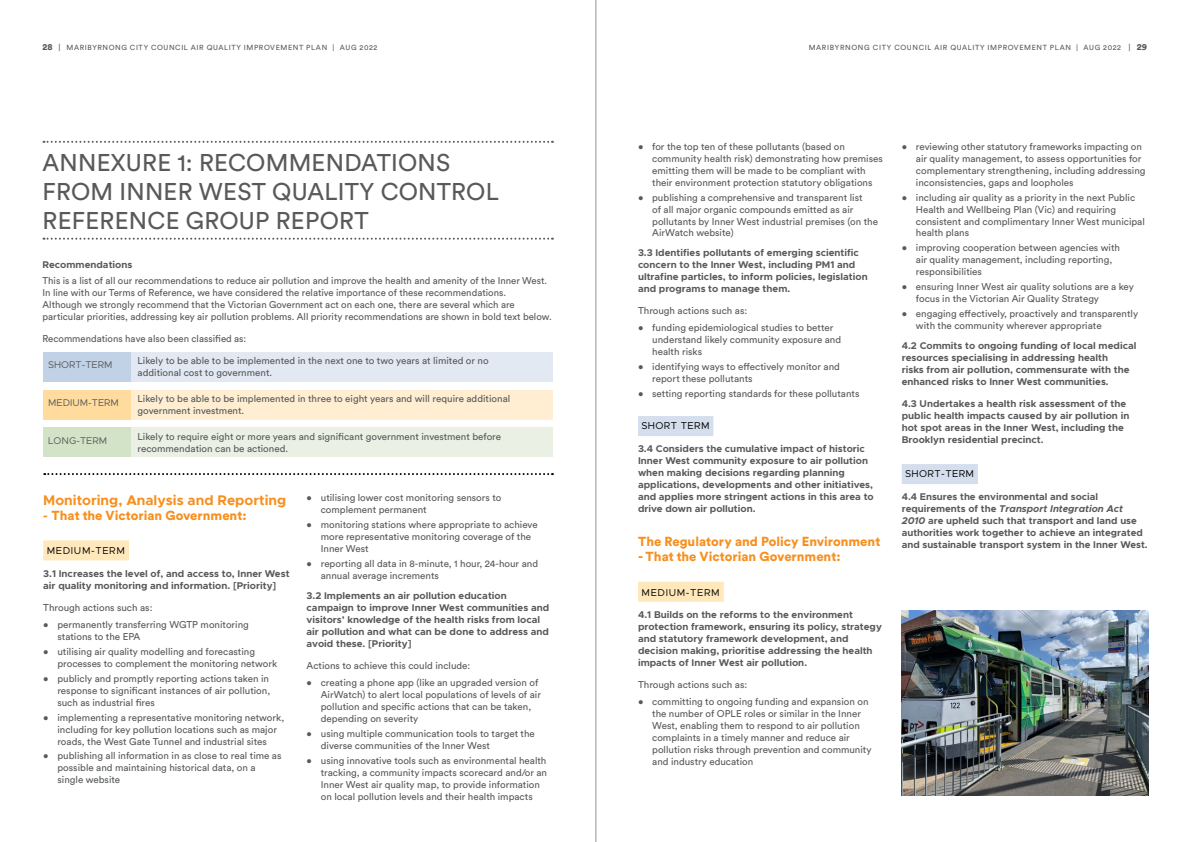
<style>
.page{position:relative;width:1191px;height:842px;background:#fff}
.page>*{position:absolute;margin:0;border:0;box-sizing:border-box;transform-origin:0 0}
.t1{font:24px/29px "Circular Std";letter-spacing:.01em;color:#58595b}
.t2{font:700 14px "Metropolis";color:#f78f1e}
.t3{font:900 13px "Circular Std";color:#f78f1e}
.t4{font:10px "Metropolis";letter-spacing:.06em;color:#000}
.t5{font:10px "Metropolis";letter-spacing:.04em;color:#000}
.t6{font:9.8px/12px "Circular Std";color:#58595b}
.t7{font:700 9.8px/12px "Metropolis";color:#58595b}
.t8{font:9.8px "Metropolis";color:#58595b}
.t9{font:7.3px "Circular Std";letter-spacing:.08em;color:#58595b}
.s1{font-weight:900;font-size:9px}
.s2{font-size:8px}
.s3{font-family:"Metropolis";font-weight:700}
.s4{font-style:italic}
</style>
<div class="page">
<hr style="left:595px;top:0;width:1px;height:842px;background:#919396">
<svg style="left:44px;top:141px;width:509px;height:2px"></svg>
<svg style="left:44px;top:238px;width:509px;height:2px"></svg>
<div style="left:43px;top:353px;width:510px;height:29px;background:#e3e9f3"></div>
<div style="left:43px;top:353px;width:88px;height:29px;background:#c1d1e6"></div>
<div style="left:43px;top:390px;width:510px;height:29px;background:#ffeed2"></div>
<div style="left:43px;top:390px;width:88px;height:29px;background:#ffdc9e"></div>
<div style="left:43px;top:427px;width:510px;height:29px;background:#eaf1e4"></div>
<div style="left:43px;top:427px;width:88px;height:29px;background:#d3e3c7"></div>
<div style="left:43px;top:540px;width:86px;height:20px;background:#ffe9bc"></div>
<svg style="left:44px;top:473px;width:509px;height:2px"></svg>
<div style="left:638px;top:416px;width:75px;height:20px;background:#d4deed"></div>
<div style="left:638px;top:582px;width:86px;height:20px;background:#ffe9bc"></div>
<div style="left:901px;top:464px;width:77px;height:20px;background:#d4deed"></div>
<img style="left:901px;top:611px;width:247px;height:184px">
<p class="t9" style="left:43px;top:43px;width:336px"><span class="s1">28</span> <span class="s2">|</span> MARIBYRNONG CITY COUNCIL AIR QUALITY IMPROVEMENT PLAN | AUG 2022</p>
<p class="t9" style="left:808px;top:43px;width:340px">MARIBYRNONG CITY COUNCIL AIR QUALITY IMPROVEMENT PLAN | AUG 2022 <span class="s2">|</span> <span class="s1">29</span></p>
<h1 class="t1" style="left:43px;top:148px;width:458px">ANNEXURE 1: RECOMMENDATIONS<br>FROM INNER WEST QUALITY CONTROL<br>REFERENCE GROUP REPORT</h1>
<p class="t7" style="left:43px;top:259px;width:91px">Recommendations</p>
<p class="t6" style="left:43px;top:274px;width:510px">This is a list of all our recommendations to reduce air pollution and improve the health and amenity of the Inner West.<br>In line with our Terms of Reference, we have considered the relative importance of these recommendations.<br>Although we strongly recommend that the Victorian Government act on each one, there are several which are particular priorities, addressing key air pollution problems. All priority recommendations are shown in bold text below.</p>
<p class="t6" style="left:43px;top:332px;width:205px">Recommendations have also been classified as:</p>
<p class="t8" style="left:48px;top:358px;width:66px">SHORT-TERM</p>
<p class="t6" style="left:138px;top:354px;width:352px">Likely to be able to be implemented in the next one to two years at limited or no additional cost to government.</p>
<p class="t8" style="left:48px;top:396px;width:72px">MEDIUM-TERM</p>
<p class="t6" style="left:138px;top:392px;width:374px">Likely to be able to be implemented in three to eight years and will require additional government investment.</p>
<p class="t8" style="left:48px;top:434px;width:60px">LONG-TERM</p>
<p class="t6" style="left:138px;top:430px;width:365px">Likely to require eight or more years and significant government investment before recommendation can be actioned.</p>
<h2 class="t2" style="left:43px;top:491px;width:244px">Monitoring, Analysis and Reporting</h2>
<h3 class="t3" style="left:43px;top:506px;width:205px"><span class="s3">-</span> That the Victorian Government:</h3>
<p class="t4" style="left:47px;top:545px;width:80px">MEDIUM-TERM</p>
<p class="t7" style="left:43px;top:568px;width:248px">3.1 Increases the level of, and access to, Inner West air quality monitoring and information. [Priority]</p>
<p class="t6" style="left:43px;top:601px;width:111px">Through actions such as:</p>
<p class="t6" style="left:57px;top:618px;width:193px;text-indent:-14px">• permanently transferring WGTP monitoring stations to the EPA</p>
<p class="t6" style="left:57px;top:645px;width:221px;text-indent:-14px">• utilising air quality modelling and forecasting processes to complement the monitoring network</p>
<p class="t6" style="left:57px;top:672px;width:214px;text-indent:-14px">• publicly and promptly reporting actions taken in response to significant instances of air pollution, such as industrial fires</p>
<p class="t6" style="left:57px;top:711px;width:228px;text-indent:-14px">• implementing a representative monitoring network, including for key pollution locations such as major roads, the West Gate Tunnel and industrial sites</p>
<p class="t6" style="left:57px;top:750px;width:226px;text-indent:-14px">• publishing all information in as close to real time as possible and maintaining historical data, on a single website</p>
<p class="t6" style="left:321px;top:492px;width:182px;text-indent:-14px">• utilising lower cost monitoring sensors to complement permanent</p>
<p class="t6" style="left:321px;top:519px;width:218px;text-indent:-14px">• monitoring stations where appropriate to achieve more representative monitoring coverage of the<br>Inner West</p>
<p class="t6" style="left:321px;top:557px;width:219px;text-indent:-14px">• reporting all data in 8-minute, 1 hour, 24-hour and annual average increments</p>
<p class="t7" style="left:307px;top:589px;width:244px">3.2 Implements an air pollution education campaign to improve Inner West communities and visitors’ knowledge of the health risks from local air pollution and what can be done to address and avoid these. [Priority]</p>
<p class="t6" style="left:307px;top:659px;width:165px">Actions to achieve this could include:</p>
<p class="t6" style="left:321px;top:676px;width:222px;text-indent:-14px">• creating a phone app (like an upgraded version of AirWatch) to alert local populations of levels of air pollution and specific actions that can be taken, depending on severity</p>
<p class="t6" style="left:321px;top:727px;width:216px;text-indent:-14px">• using multiple communication tools to target the diverse communities of the Inner West</p>
<p class="t6" style="left:321px;top:754px;width:228px;text-indent:-14px">• using innovative tools such as environmental health tracking, a community impacts scorecard and/or an Inner West air quality map, to provide information on local pollution levels and their health impacts</p>
<p class="t6" style="left:652px;top:140px;width:232px;text-indent:-14px">• for the top ten of these pollutants (based on community health risk) demonstrating how premises emitting them will be made to be compliant with their environment protection statutory obligations</p>
<p class="t6" style="left:652px;top:191px;width:227px;text-indent:-14px">• publishing a comprehensive and transparent list<br>of all major organic compounds emitted as air pollutants by Inner West industrial premises (on the AirWatch website)</p>
<p class="t7" style="left:638px;top:247px;width:231px">3.3 Identifies pollutants of emerging scientific concern to the Inner West, including PM1 and ultrafine particles, to inform policies, legislation and programs to manage them.</p>
<p class="t6" style="left:638px;top:305px;width:111px">Through actions such as:</p>
<p class="t6" style="left:652px;top:322px;width:190px;text-indent:-14px">• funding epidemiological studies to better understand likely community exposure and health risks</p>
<p class="t6" style="left:652px;top:361px;width:189px;text-indent:-14px">• identifying ways to effectively monitor and report these pollutants</p>
<p class="t6" style="left:638px;top:387px;width:223px">• setting reporting standards for these pollutants</p>
<p class="t5" style="left:641px;top:419px;width:70px">SHORT TERM</p>
<p class="t7" style="left:638px;top:442px;width:237px">3.4 Considers the cumulative impact of historic Inner West community exposure to air pollution when making decisions regarding planning applications, developments and other initiatives, and applies more stringent actions in this area to drive down air pollution.</p>
<h3 class="t3" style="left:638px;top:533px;width:244px">The Regulatory and Policy Environment</h3>
<h3 class="t3" style="left:638px;top:548px;width:204px">- That the Victorian Government:</h3>
<p class="t4" style="left:641px;top:586px;width:80px">MEDIUM-TERM</p>
<p class="t7" style="left:638px;top:609px;width:245px">4.1 Builds on the reforms to the environment protection framework, ensuring its policy, strategy and statutory framework development, and decision making, prioritise addressing the health impacts of Inner West air pollution.</p>
<p class="t6" style="left:638px;top:679px;width:111px">Through actions such as:</p>
<p class="t6" style="left:652px;top:696px;width:221px;text-indent:-14px">• committing to ongoing funding and expansion on the number of OPLE roles or similar in the Inner West, enabling them to respond to air pollution complaints in a timely manner and reduce air pollution risks through prevention and community and industry education</p>
<p class="t6" style="left:916px;top:140px;width:231px;text-indent:-14px">• reviewing other statutory frameworks impacting on air quality management, to assess opportunities for complementary strengthening, including addressing inconsistencies, gaps and loopholes</p>
<p class="t6" style="left:916px;top:191px;width:230px;text-indent:-14px">• including air quality as a priority in the next Public Health and Wellbeing Plan (Vic) and requiring consistent and complimentary Inner West municipal health plans</p>
<p class="t6" style="left:916px;top:242px;width:206px;text-indent:-14px">• improving cooperation between agencies with air quality management, including reporting, responsibilities</p>
<p class="t6" style="left:916px;top:281px;width:219px;text-indent:-14px">• ensuring Inner West air quality solutions are a key focus in the Victorian Air Quality Strategy</p>
<p class="t6" style="left:916px;top:307px;width:224px;text-indent:-14px">• engaging effectively, proactively and transparently with the community wherever appropriate</p>
<p class="t7" style="left:901px;top:339px;width:236px">4.2 Commits to ongoing funding of local medical resources specialising in addressing health<br>risks from air pollution, commensurate with the enhanced risks to Inner West communities.</p>
<p class="t7" style="left:901px;top:397px;width:229px">4.3 Undertakes a health risk assessment of the public health impacts caused by air pollution in hot spot areas in the Inner West, including the Brooklyn residential precinct.</p>
<p class="t5" style="left:905px;top:467px;width:71px">SHORT-TERM</p>
<p class="t7" style="left:901px;top:490px;width:247px">4.4 Ensures the environmental and social requirements of the <span class="s4">Transport Integration Act 2010</span> are upheld such that transport and land use authorities work together to achieve an integrated and sustainable transport system in the Inner West.</p>
</div>
